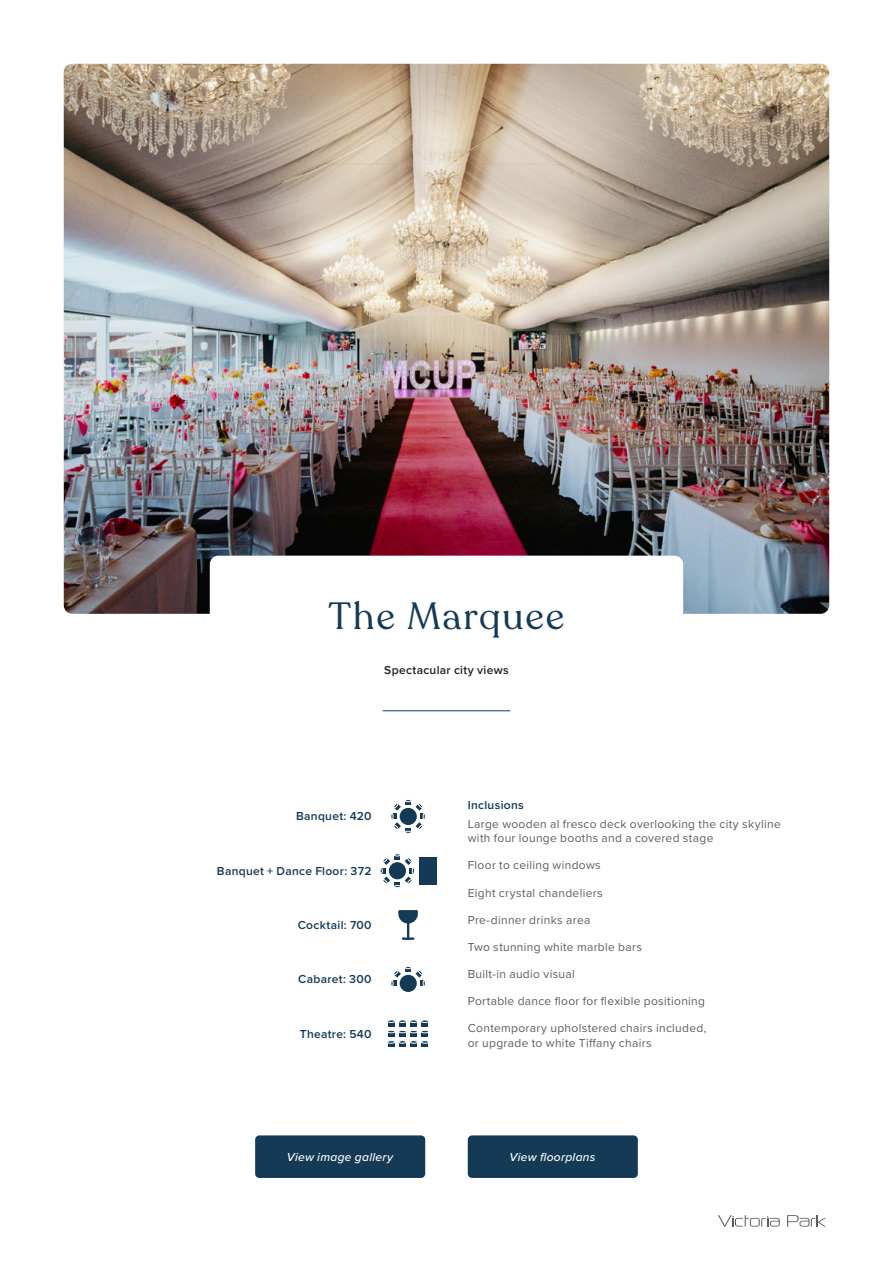
<style>
.page{position:relative;width:893px;height:1263px;background:#fff}
.page>*{position:absolute;margin:0;border:0;box-sizing:border-box;transform-origin:0 0}
.t1{font:37.5px "Recoleta";letter-spacing:.05em;color:#143a55}
.t2{font:12px/14.4px "Proxima Nova";letter-spacing:.025em;color:#5d5d5d}
.t3{font:600 12px "Proxima Nova";letter-spacing:.025em;color:#143a55}
.t4{font:italic 500 12px "Proxima Nova";letter-spacing:.025em;color:#fff}
.t5{font:600 12px "Proxima Nova";letter-spacing:.025em;color:#231f20}
</style>
<div class="page">
<svg style="left:718px;top:1215px;width:62px;height:12px"></svg>
<svg style="left:787px;top:1215px;width:39px;height:11px"></svg>
<img style="left:64px;top:64px;width:765px;height:550px">
<div style="left:210px;top:556px;width:473px;height:116px;background:#fff;border-radius:9px"></div>
<hr style="left:383px;top:710px;width:127px;height:1px;background:#143a55">
<svg style="left:398px;top:910px;width:20px;height:30px"></svg>
<svg style="left:391px;top:799px;width:34px;height:34px"></svg>
<div style="left:400px;top:975px;width:17px;height:17px;background:#143a55;border-radius:50%"></div>
<svg style="left:391px;top:966px;width:34px;height:21px"></svg>
<svg style="left:388px;top:1020px;width:41px;height:27px"></svg>
<svg style="left:380px;top:854px;width:35px;height:34px"></svg>
<div style="left:419px;top:857px;width:17px;height:27px;background:#143a55"></div>
<div style="left:468px;top:1135px;width:170px;height:43px;background:#143a55;border-radius:4px"></div>
<div style="left:255px;top:1135px;width:170px;height:43px;background:#143a55;border-radius:4px"></div>
<h1 class="t1" style="left:329px;top:593px;width:237px">The Marquee</h1>
<p class="t5" style="left:384px;top:661px;width:126px">Spectacular city views</p>
<p class="t3" style="left:296px;top:807px;width:77px">Banquet: 420</p>
<p class="t3" style="left:217px;top:862px;width:156px">Banquet + Dance Floor: 372</p>
<p class="t3" style="left:298px;top:916px;width:75px">Cocktail: 700</p>
<p class="t3" style="left:298px;top:970px;width:75px">Cabaret: 300</p>
<p class="t3" style="left:300px;top:1025px;width:73px">Theatre: 540</p>
<p class="t3" style="left:468px;top:796px;width:58px">Inclusions</p>
<p class="t2" style="left:468px;top:816px;width:315px">Large wooden al fresco deck overlooking the city skyline with four lounge booths and a covered stage</p>
<p class="t2" style="left:468px;top:858px;width:135px">Floor to ceiling windows</p>
<p class="t2" style="left:468px;top:885px;width:136px">Eight crystal chandeliers</p>
<p class="t2" style="left:468px;top:912px;width:124px">Pre-dinner drinks area</p>
<p class="t2" style="left:468px;top:939px;width:176px">Two stunning white marble bars</p>
<p class="t2" style="left:468px;top:966px;width:109px">Built-in audio visual</p>
<p class="t2" style="left:468px;top:993px;width:239px">Portable dance floor for flexible positioning</p>
<p class="t2" style="left:468px;top:1021px;width:240px">Contemporary upholstered chairs included, or upgrade to white Tiffany chairs</p>
<p class="t4" style="left:287px;top:1148px;width:108px">View image gallery</p>
<p class="t4" style="left:510px;top:1148px;width:87px">View floorplans</p>
</div>
